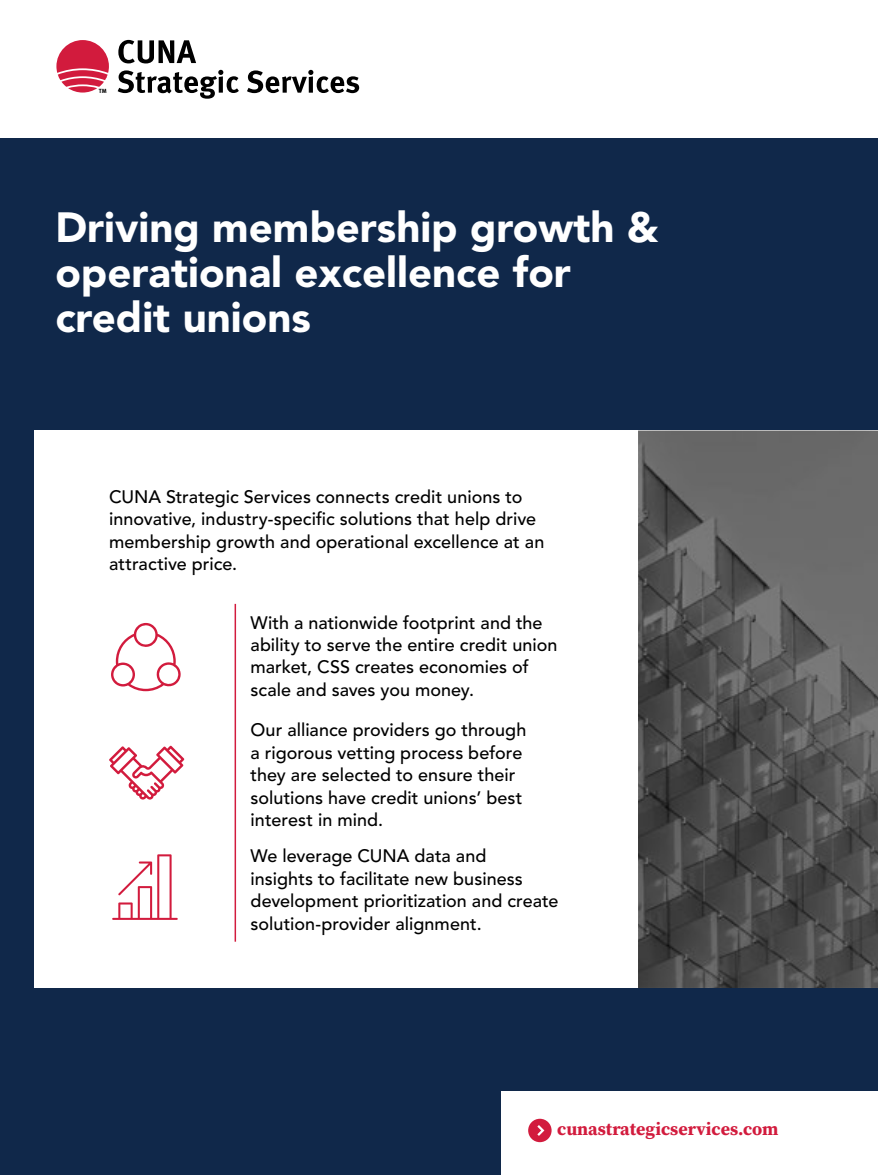
<style>
.page{position:relative;width:878px;height:1175px;background:#fff}
.page>*{position:absolute;margin:0;border:0;box-sizing:border-box;transform-origin:0 0}
.t1{font:900 41.85px/44.8px "Avenir LT Std";color:#fff}
.t2{font:500 18px/22.5px "Avenir LT Std";letter-spacing:.005em;color:#000}
.t3{font:700 18px "Source Serif Pro";color:#d21b3d}
.t4{font:700 6px "Meta Pro";color:#000}
</style>
<div class="page">
<div style="left:0;top:139px;width:878px;height:1035px;background:#10284a"></div>
<div style="left:35px;top:431px;width:843px;height:557px;background:#fff"></div>
<svg style="left:638px;top:431px;width:240px;height:557px;background:#565656"></svg>
<hr style="left:234px;top:604px;width:2px;height:337px;background:#d21b3d">
<div style="left:502px;top:1091px;width:376px;height:83px;background:#fff"></div>
<svg style="left:528px;top:1118px;width:23px;height:24px"></svg>
<svg style="left:109px;top:745px;width:75px;height:55px"></svg>
<svg style="left:112px;top:854px;width:66px;height:66px"></svg>
<svg style="left:111px;top:623px;width:70px;height:68px"></svg>
<svg style="left:118px;top:40px;width:78px;height:23px"></svg>
<svg style="left:56px;top:40px;width:53px;height:53px"></svg>
<svg style="left:247px;top:70px;width:112px;height:23px"></svg>
<svg style="left:118px;top:70px;width:121px;height:29px"></svg>
<p class="t4" style="left:99px;top:86px;width:9px">TM</p>
<h1 class="t1" style="left:55px;top:205px;width:605px">Driving membership growth &amp; operational excellence for credit unions</h1>
<p class="t2" style="left:109px;top:485px;width:437px">CUNA Strategic Services connects credit unions to innovative, industry-specific solutions that help drive membership growth and operational excellence at an attractive price.</p>
<p class="t2" style="left:250px;top:611px;width:308px">With a nationwide footprint and the ability to serve the entire credit union market, CSS creates economies of scale and saves you money.</p>
<p class="t2" style="left:250px;top:719px;width:277px">Our alliance providers go through a rigorous vetting process before they are selected to ensure their solutions have credit unions’ best interest in mind.</p>
<p class="t2" style="left:250px;top:845px;width:309px">We leverage CUNA data and<br>insights to facilitate new business development prioritization and create solution-provider alignment.</p>
<p class="t3" style="left:557px;top:1116px;width:223px">cunastrategicservices.com</p>
</div>
